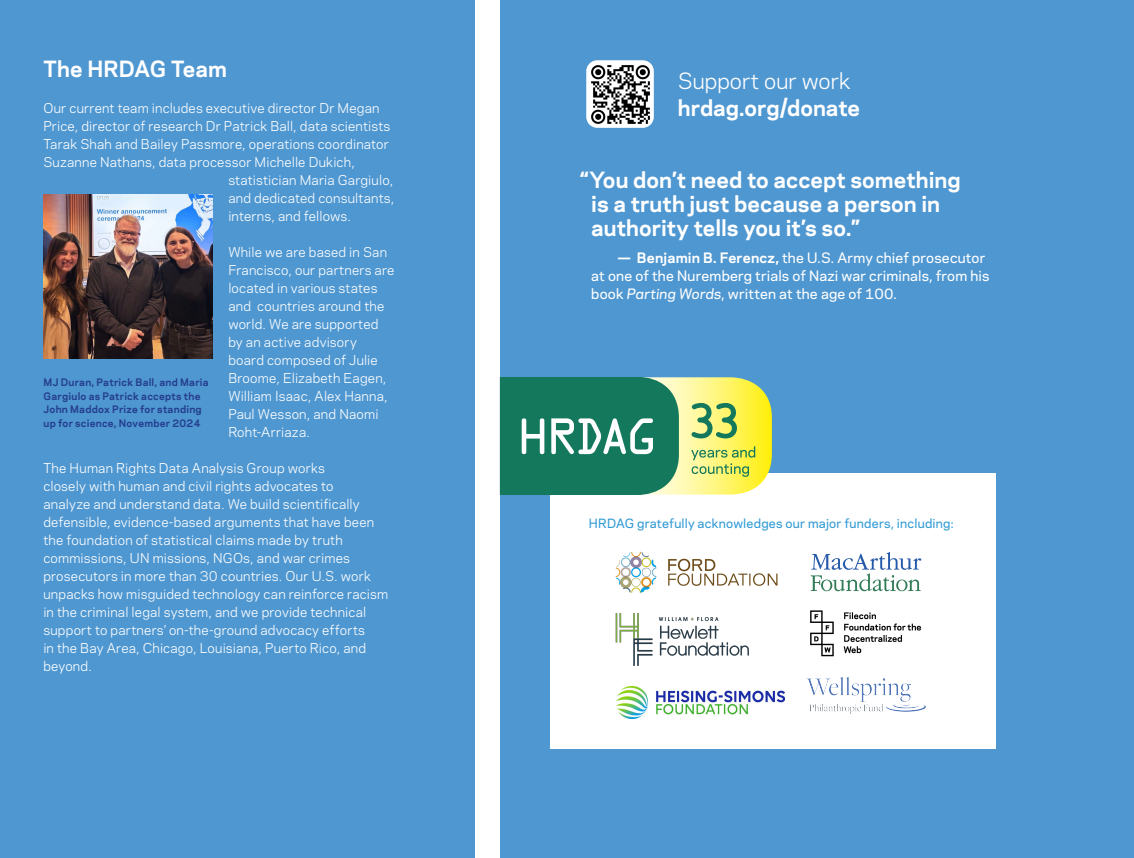
<style>
.page{position:relative;width:1134px;height:858px;background:#fff}
.page>*{position:absolute;margin:0;border:0;box-sizing:border-box;transform-origin:0 0}
.t1{font:700 21px/24px "Galaxie Polaris";color:#fff}
.t2{font:21px "Galaxie Polaris";color:#fff}
.t3{font:500 13.5px/18px "Galaxie Polaris";letter-spacing:.015em;color:#fff}
.t4{font:12.75px/18px "Galaxie Polaris";letter-spacing:.015em;color:#fff}
.t5{font:500 12px "Galaxie Polaris";letter-spacing:.02em;color:#329bd6}
.t6{font:700 9.75px/13.5px "Galaxie Polaris";letter-spacing:.025em;color:#253f8e}
.s1{font-weight:700}
.s2{font-style:italic}
</style>
<div class="page">
<div style="left:0;top:0;width:475px;height:858px;background:#4f97d1"></div>
<div style="left:500px;top:0;width:634px;height:858px;background:#4f97d1"></div>
<div style="left:550px;top:473px;width:446px;height:275px;background:#fff"></div>
<img style="left:44px;top:194px;width:168px;height:164px">
<svg style="left:500px;top:377px;width:272px;height:118px;background:#67a56e"></svg>
<img style="left:810px;top:552px;width:112px;height:40px">
<img style="left:615px;top:551px;width:163px;height:42px">
<img style="left:810px;top:610px;width:112px;height:47px">
<img style="left:807px;top:677px;width:118px;height:36px">
<img style="left:616px;top:686px;width:168px;height:32px">
<img style="left:615px;top:613px;width:134px;height:53px">
<img style="left:586px;top:61px;width:68px;height:67px">
<h1 class="t1" style="left:43px;top:56px;width:185px">The HRDAG Team</h1>
<p class="t4" style="left:43px;top:99px;width:338px">Our current team includes executive director Dr Megan</p>
<p class="t4" style="left:43px;top:117px;width:348px">Price, director of research Dr Patrick Ball, data scientists</p>
<p class="t4" style="left:43px;top:135px;width:347px">Tarak Shah and Bailey Passmore, operations coordinator</p>
<p class="t4" style="left:43px;top:153px;width:313px">Suzanne Nathans, data processor Michelle Dukich,</p>
<p class="t4" style="left:228px;top:171px;width:166px">statistician Maria Gargiulo,</p>
<p class="t4" style="left:228px;top:189px;width:168px">and dedicated consultants,</p>
<p class="t4" style="left:228px;top:207px;width:124px">interns, and fellows.</p>
<p class="t4" style="left:228px;top:243px;width:168px">While we are based in San<br>Francisco, our partners are located in various states and countries around the world. We are supported by an active advisory board composed of Julie<br>Broome, Elizabeth Eagen,<br>William Isaac, Alex Hanna,<br>Paul Wesson, and Naomi<br>Roht-Arriaza.</p>
<p class="t4" style="left:43px;top:459px;width:346px">The Human Rights Data Analysis Group works<br>closely with human and civil rights advocates to<br>analyze and understand data. We build scientifically defensible, evidence-based arguments that have been the foundation of statistical claims made by truth commissions, UN missions, NGOs, and war crimes prosecutors in more than 30 countries. Our U.S. work unpacks how misguided technology can reinforce racism in the criminal legal system, and we provide technical support to partners’ on-the-ground advocacy efforts<br>in the Bay Area, Chicago, Louisiana, Puerto Rico, and beyond.</p>
<p class="t6" style="left:44px;top:375px;width:167px">MJ Duran, Patrick Ball, and Maria<br>Gargiulo as Patrick accepts the<br>John Maddox Prize for standing up for science, November 2024</p>
<h1 class="t2" style="left:678px;top:65px;width:174px">Support our work</h1>
<h1 class="t1" style="left:678px;top:95px;width:184px">hrdag.org/donate</h1>
<h1 class="t1" style="left:591px;top:166px;width:371px;text-indent:-11px">“You don’t need to accept something is a truth just because a person in authority tells you it’s so.”</h1>
<p class="t3" style="left:591px;top:248px;width:400px;text-indent:26px"><span class="s1">— Benjamin B. Ferencz,</span> the U.S. Army chief prosecutor at one of the Nuremberg trials of Nazi war criminals, from his book <span class="s2">Parting Words</span>, written at the age of 100.</p>
<p class="t5" style="left:589px;top:514px;width:366px">HRDAG gratefully acknowledges our major funders, including:</p>
</div>
